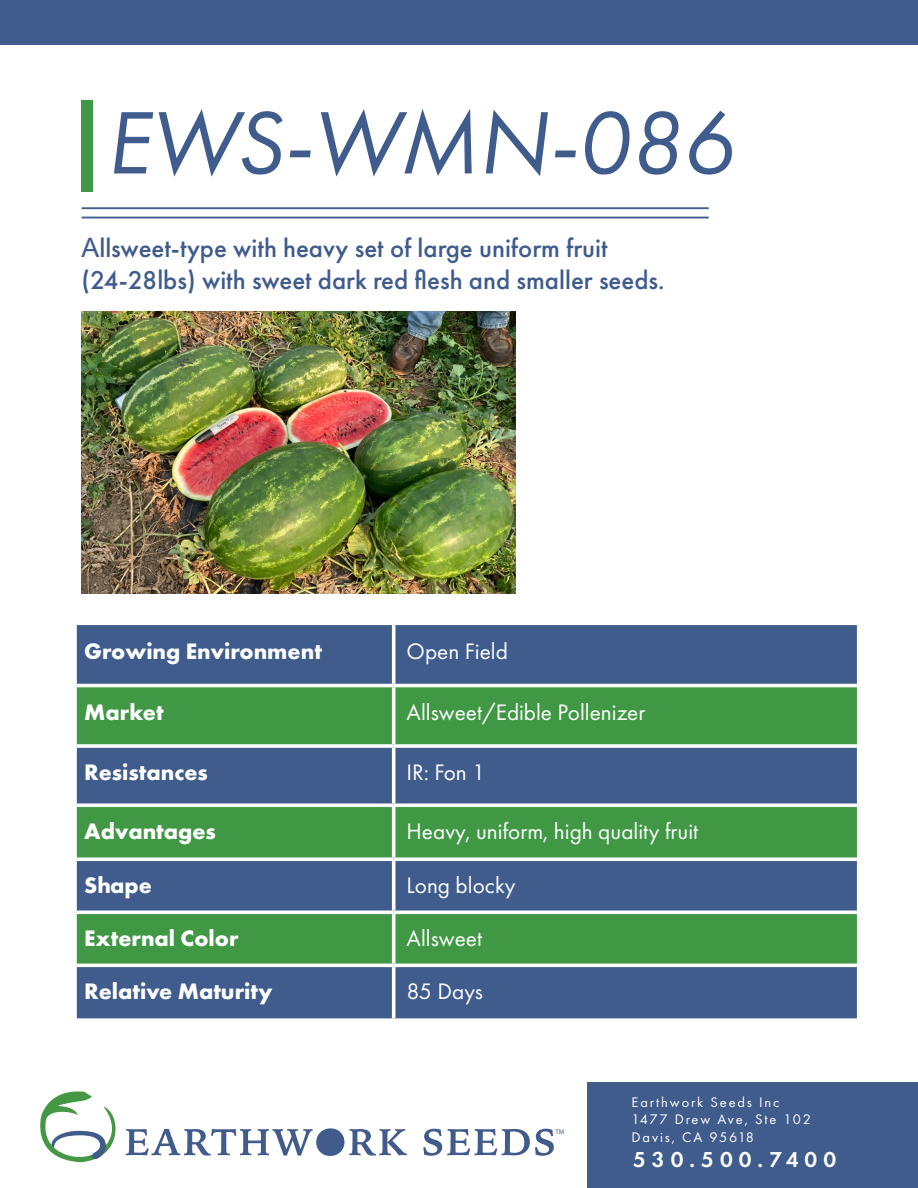
<style>
.page{position:relative;width:918px;height:1188px;background:#fff}
.page>*{position:absolute;margin:0;border:0;box-sizing:border-box;transform-origin:0 0}
.t1{font:italic 91.8px "Futura PT";color:#3f5c8d}
.t2{font:500 26.7px/32.4px "Futura PT";color:#3f5c8d}
.t3{font:23.25px "Futura PT";color:#fff}
.t4{font:700 23.25px "Futura PT";color:#fff}
.t5{font:600 22.5px "Futura PT";letter-spacing:.27em;color:#fff}
.t6{font:14.4px "Futura PT";letter-spacing:.13em;color:#fff}
.t7{font:6.75px "Myriad Pro";color:#415b8c}
.s1{font-family:"Arial";font-weight:400}
</style>
<div class="page">
<div style="left:0;top:0;width:918px;height:44px;background:#3f5c8d"></div>
<div style="left:587px;top:1082px;width:331px;height:106px;background:#3f5c8d"></div>
<div style="left:82px;top:101px;width:11px;height:91px;background:#409845"></div>
<hr style="left:82px;top:207px;width:627px;height:2px;background:#3f5c8d">
<hr style="left:82px;top:217px;width:627px;height:1px;background:#3f5c8d">
<svg style="left:423px;top:1129px;width:131px;height:27px"></svg>
<svg style="left:40px;top:1091px;width:367px;height:72px"></svg>
<div style="left:77px;top:625px;width:780px;height:393px;background:#3f5c8d"></div>
<svg style="left:77px;top:687px;width:780px;height:277px;background:#408062"></svg>
<hr style="left:77px;top:964px;width:317px;height:3px;background:#fff">
<hr style="left:394px;top:964px;width:463px;height:3px;background:#fff">
<hr style="left:77px;top:911px;width:317px;height:3px;background:#fff">
<hr style="left:394px;top:911px;width:463px;height:3px;background:#fff">
<svg style="left:77px;top:857px;width:317px;height:4px"></svg>
<svg style="left:394px;top:857px;width:463px;height:4px"></svg>
<svg style="left:77px;top:803px;width:317px;height:4px"></svg>
<svg style="left:394px;top:803px;width:463px;height:4px"></svg>
<svg style="left:77px;top:744px;width:317px;height:4px"></svg>
<svg style="left:394px;top:744px;width:463px;height:4px"></svg>
<hr style="left:77px;top:684px;width:317px;height:3px;background:#fff">
<hr style="left:394px;top:684px;width:463px;height:3px;background:#fff">
<hr style="left:392px;top:625px;width:3px;height:59px;background:#fff">
<hr style="left:392px;top:687px;width:3px;height:57px;background:#fff">
<hr style="left:392px;top:748px;width:3px;height:55px;background:#fff">
<hr style="left:392px;top:807px;width:3px;height:50px;background:#fff">
<hr style="left:392px;top:861px;width:3px;height:50px;background:#fff">
<hr style="left:392px;top:914px;width:3px;height:50px;background:#fff">
<hr style="left:392px;top:967px;width:3px;height:51px;background:#fff">
<img style="left:82px;top:311px;width:434px;height:282px">
<p class="t1" style="left:106px;top:88px;width:630px">EWS-WMN-086</p>
<p class="t2" style="left:82px;top:232px;width:585px"><span class="s1">A</span>llsweet-type with heavy set of large uniform fruit (24-28lbs) with sweet dark red flesh and smaller seeds.</p>
<p class="t4" style="left:84px;top:636px;width:239px">Growing Environment</p>
<p class="t3" style="left:407px;top:638px;width:103px">Open Field</p>
<p class="t4" style="left:84px;top:697px;width:81px">Market</p>
<p class="t3" style="left:407px;top:698px;width:240px">Allsweet/Edible Pollenizer</p>
<p class="t4" style="left:84px;top:757px;width:125px">Resistances</p>
<p class="t3" style="left:407px;top:759px;width:80px">IR: Fon 1</p>
<p class="t4" style="left:84px;top:817px;width:133px">Advantages</p>
<p class="t3" style="left:407px;top:818px;width:293px">Heavy, uniform, high quality fruit</p>
<p class="t4" style="left:84px;top:871px;width:69px">Shape</p>
<p class="t3" style="left:407px;top:872px;width:110px">Long blocky</p>
<p class="t4" style="left:84px;top:924px;width:156px">External Color</p>
<p class="t3" style="left:407px;top:925px;width:77px">Allsweet</p>
<p class="t4" style="left:84px;top:977px;width:190px">Relative Maturity</p>
<p class="t3" style="left:407px;top:978px;width:78px">85 Days</p>
<p class="t7" style="left:555px;top:1127px;width:10px">TM</p>
<p class="t6" style="left:632px;top:1094px;width:150px">Earthwork Seeds Inc</p>
<p class="t6" style="left:632px;top:1111px;width:181px">1477 Drew Ave, Ste 102</p>
<p class="t6" style="left:632px;top:1128px;width:124px">Davis, CA 95618</p>
<p class="t5" style="left:633px;top:1145px;width:205px">530.500.7400</p>
</div>
